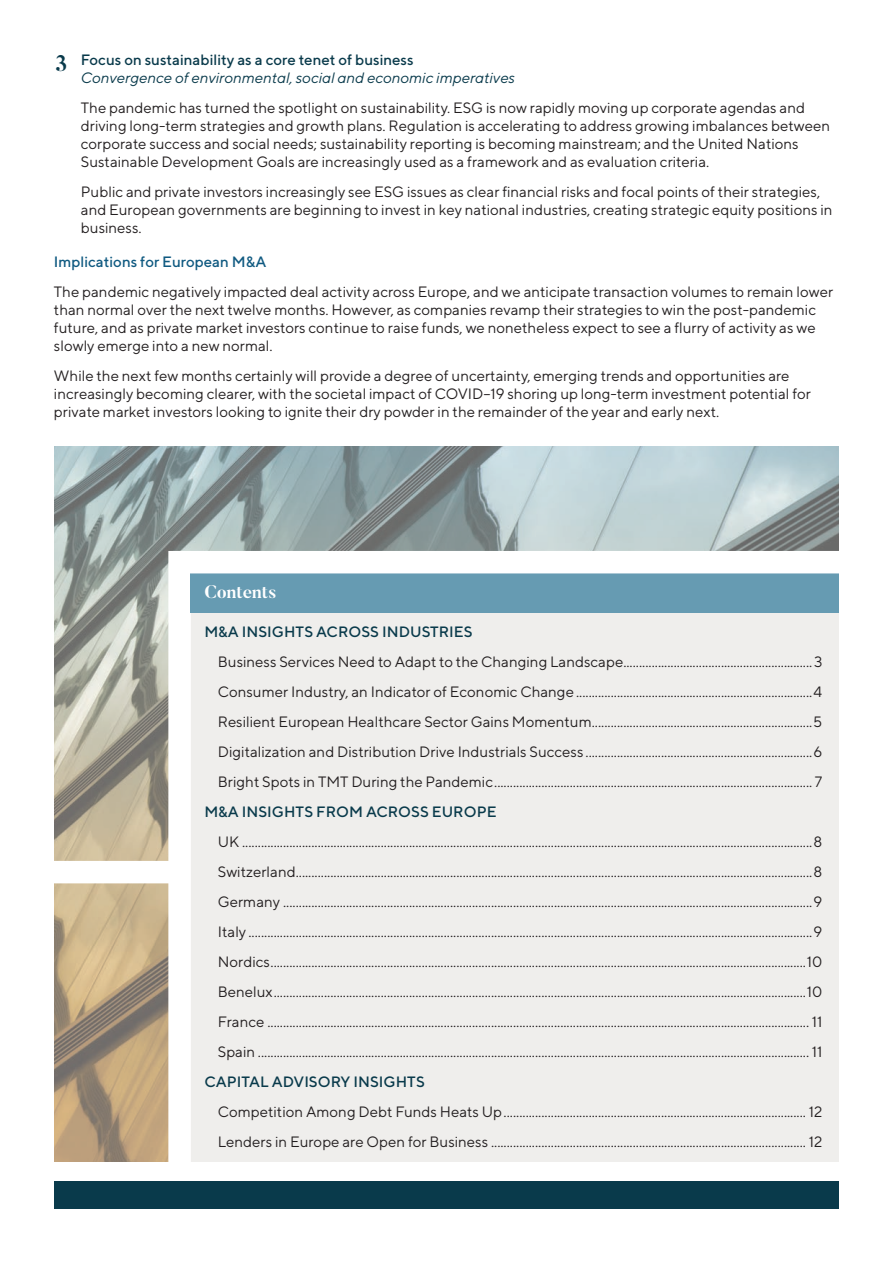
<style>
.page{position:relative;width:893px;height:1263px;background:#fff}
.page>*{position:absolute;margin:0;border:0;box-sizing:border-box;transform-origin:0 0}
.t1{font:700 22.5px "Butler";color:#093a4b}
.t2{font:700 18px "Butler";color:#fff}
.t3{font:15px/30px "TT Norms";color:#231f20}
.t4{font:500 15px "TT Norms";color:#093a4b}
.t5{font:italic 15px "TT Norms";color:#093a4b}
.t6{font:500 15px "TT Norms";color:#105a81}
</style>
<div class="page">
<img style="left:54px;top:447px;width:785px;height:715px">
<div style="left:54px;top:1182px;width:785px;height:27px;background:#093a4b"></div>
<div style="left:191px;top:610px;width:648px;height:552px;background:#efeeec"></div>
<div style="left:168px;top:551px;width:23px;height:621px;background:#fff"></div>
<div style="left:191px;top:573px;width:648px;height:39px;background:#669bb2"></div>
<div style="left:173px;top:551px;width:689px;height:22px;background:#fff"></div>
<div style="left:36px;top:861px;width:142px;height:22px;background:#fff"></div>
<h1 class="t1" style="left:56px;top:48px;width:13px">3</h1>
<p class="t4" style="left:81px;top:50px;width:334px">Focus on sustainability as a core tenet of business</p>
<p class="t5" style="left:81px;top:68px;width:436px">Convergence of environmental, social and economic imperatives</p>
<p class="t3" style="left:81px;top:98px;width:751px;line-height:18px">The pandemic has turned the spotlight on sustainability. ESG is now rapidly moving up corporate agendas and driving long-term strategies and growth plans. Regulation is accelerating to address growing imbalances between corporate success and social needs; sustainability reporting is becoming mainstream; and the United Nations Sustainable Development Goals are increasingly used as a framework and as evaluation criteria.</p>
<p class="t3" style="left:81px;top:182px;width:753px;line-height:18px">Public and private investors increasingly see ESG issues as clear financial risks and focal points of their strategies, and European governments are beginning to invest in key national industries, creating strategic equity positions in business.</p>
<p class="t6" style="left:54px;top:253px;width:214px">Implications for European M&amp;A</p>
<p class="t3" style="left:54px;top:283px;width:781px;line-height:18px">The pandemic negatively impacted deal activity across Europe, and we anticipate transaction volumes to remain lower than normal over the next twelve months. However, as companies revamp their strategies to win the post-pandemic future, and as private market investors continue to raise funds, we nonetheless expect to see a flurry of activity as we slowly emerge into a new normal.</p>
<p class="t3" style="left:54px;top:367px;width:758px;line-height:18px">While the next few months certainly will provide a degree of uncertainty, emerging trends and opportunities are increasingly becoming clearer, with the societal impact of COVID–19 shoring up long-term investment potential for private market investors looking to ignite their dry powder in the remainder of the year and early next.</p>
<p class="t2" style="left:204px;top:580px;width:73px">Contents</p>
<p class="t4" style="left:204px;top:622px;width:270px">M&amp;A INSIGHTS ACROSS INDUSTRIES</p>
<p class="t3" style="left:218px;top:646px;width:606px;text-align:justify">Business Services Need to Adapt to the Changing Landscape............................................................ 3<br>Consumer Industry, an Indicator of Economic Change ...........................................................................4<br>Resilient European Healthcare Sector Gains Momentum......................................................................5<br>Digitalization and Distribution Drive Industrials Success ........................................................................6<br>Bright Spots in TMT During the Pandemic..................................................................................................... 7</p>
<p class="t4" style="left:204px;top:802px;width:294px">M&amp;A INSIGHTS FROM ACROSS EUROPE</p>
<p class="t3" style="left:218px;top:826px;width:606px;text-align:justify">UK .....................................................................................................................................................................................8<br>Switzerland....................................................................................................................................................................8<br>Germany ........................................................................................................................................................................9<br>Italy ...................................................................................................................................................................................9<br>Nordics..........................................................................................................................................................................10<br>Benelux.........................................................................................................................................................................10<br>France ............................................................................................................................................................................ 11<br>Spain ............................................................................................................................................................................... 11</p>
<p class="t4" style="left:204px;top:1072px;width:222px">CAPITAL ADVISORY INSIGHTS</p>
<p class="t3" style="left:218px;top:1096px;width:606px">Competition Among Debt Funds Heats Up................................................................................................ 12<br>Lenders in Europe are Open for Business .................................................................................................... 12</p>
</div>
